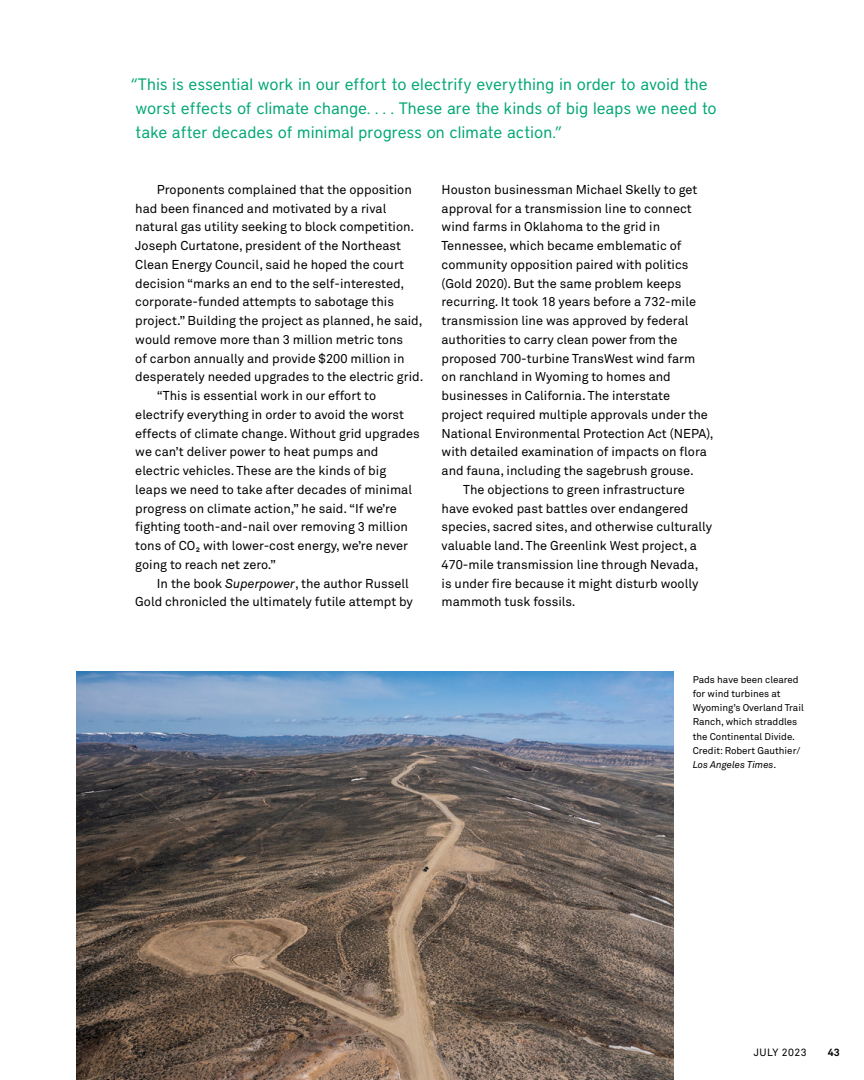
<style>
.page{position:relative;width:864px;height:1080px;background:#fff}
.page>*{position:absolute;margin:0;border:0;box-sizing:border-box;transform-origin:0 0}
.Pull_Quote{font:16.5px/24px "District";color:#00a775}
.Main_Body{font:12.75px/18.8px "Akkurat Pro";color:#000}
.Main_Body-2{font:12px "Akkurat Pro";color:#000}
.Main_Body-3{font:10.5px "Akkurat Pro";letter-spacing:.05em;color:#000}
.Main_Body-4{font:700 10.5px "Akkurat Pro";color:#000}
.Photo_Caption{font:9.75px/14.2px "Akkurat Pro";color:#000}
.s1{font-style:italic}
</style>
<div class="page">
<img style="left:76px;top:672px;width:598px;height:408px">
<p class="Pull_Quote" style="left:131px;top:72px;width:588px">“This is essential work in our effort to electrify everything in order to avoid the worst effects of climate change. . . . These are the kinds of big leaps we need to take after decades of minimal progress on climate action.”</p>
<p class="Main_Body" style="left:135px;top:180px;width:290px;text-indent:22px">Proponents complained that the opposition had been financed and motivated by a rival natural gas utility seeking to block competition.<br>Joseph Curtatone, president of the Northeast Clean Energy Council, said he hoped the court decision “marks an end to the self-interested, corporate-funded attempts to sabotage this project.” Building the project as planned, he said, would remove more than 3 million metric tons<br>of carbon annually and provide $200 million in desperately needed upgrades to the electric grid.</p>
<p class="Main_Body" style="left:135px;top:387px;width:286px;text-indent:22px">“This is essential work in our effort to electrify everything in order to avoid the worst effects of climate change. Without grid upgrades we can’t deliver power to heat pumps and electric vehicles. These are the kinds of big leaps we need to take after decades of minimal progress on climate action,” he said. “If we’re fighting tooth-and-nail over removing 3 million tons of CO</p>
<p class="Main_Body-2" style="left:196px;top:545px;width:6px">²</p>
<p class="Main_Body" style="left:135px;top:537px;width:274px;text-indent:68px">with lower-cost energy, we’re never going to reach net zero.”</p>
<p class="Main_Body" style="left:135px;top:574px;width:279px;text-indent:22px">In the book <span class="s1">Superpower</span>, the author Russell<br>Gold chronicled the ultimately futile attempt by</p>
<p class="Main_Body" style="left:442px;top:180px;width:274px">Houston businessman Michael Skelly to get approval for a transmission line to connect wind farms in Oklahoma to the grid in Tennessee, which became emblematic of community opposition paired with politics (Gold 2020). But the same problem keeps recurring. It took 18 years before a 732-mile transmission line was approved by federal authorities to carry clean power from the proposed 700-turbine TransWest wind farm<br>on ranchland in Wyoming to homes and businesses in California. The interstate project required multiple approvals under the National Environmental Protection Act (NEPA), with detailed examination of impacts on flora and fauna, including the sagebrush grouse.</p>
<p class="Main_Body" style="left:442px;top:480px;width:272px;text-indent:22px">The objections to green infrastructure have evoked past battles over endangered species, sacred sites, and otherwise culturally valuable land. The Greenlink West project, a 470-mile transmission line through Nevada,<br>is under fire because it might disturb woolly mammoth tusk fossils.</p>
<p class="Photo_Caption" style="left:693px;top:672px;width:113px">Pads have been cleared for wind turbines at<br>Wyoming’s Overland Trail<br>Ranch, which straddles the Continental Divide.<br>Credit: Robert Gauthier/<br><span class="s1">Los Angeles Times</span>.</p>
<p class="Main_Body-3" style="left:754px;top:1047px;width:54px">JULY 2023</p>
<p class="Main_Body-4" style="left:828px;top:1046px;width:13px">43</p>
</div>
